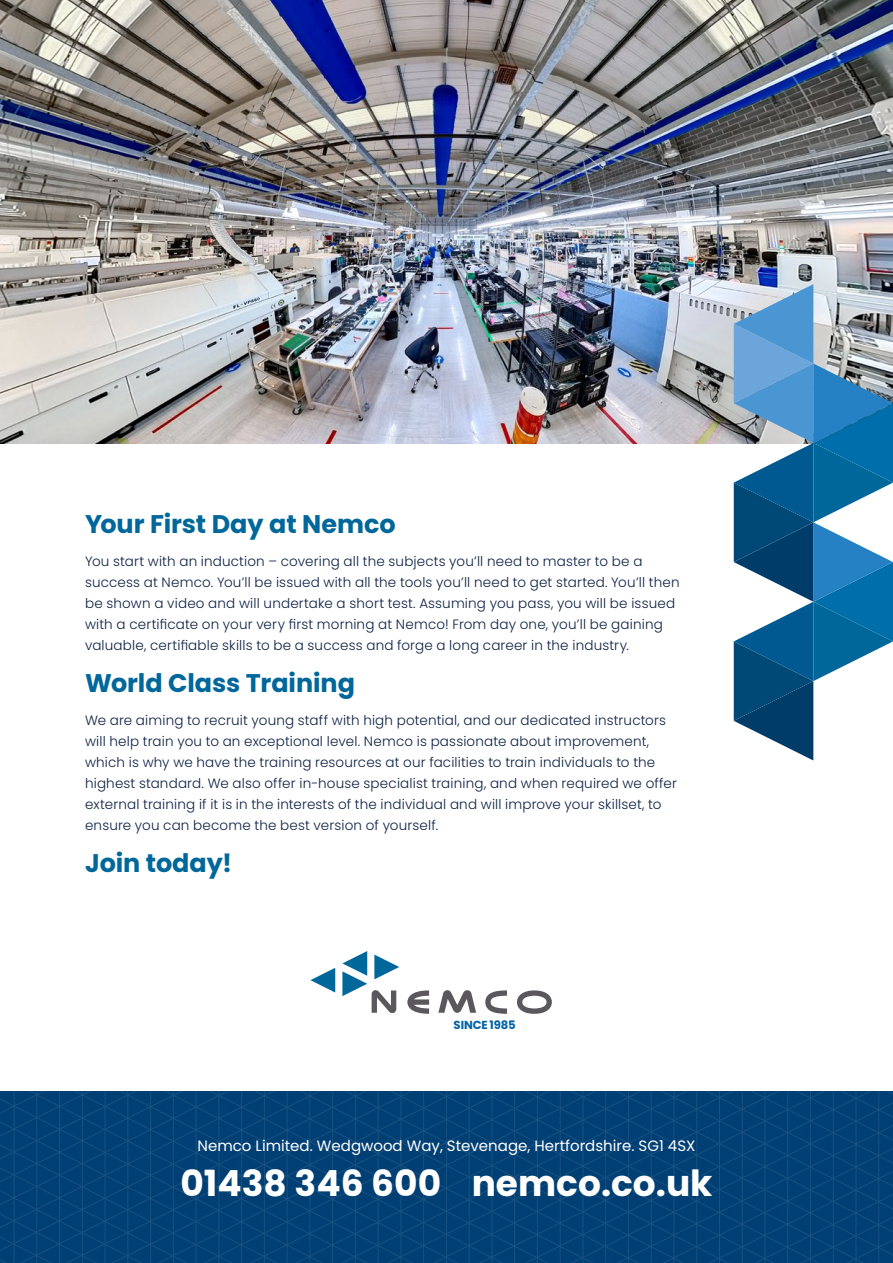
<style>
.page{position:relative;width:893px;height:1263px;background:#fff}
.page>*{position:absolute;margin:0;border:0;box-sizing:border-box;transform-origin:0 0}
.t1{font:700 36px "Poppins";color:#fff}
.t2{font:700 25.5px "Poppins";letter-spacing:-.005em;color:#00679b}
.t3{font:15px "Poppins";color:#fff}
.t4{font:300 13.5px/21px "Poppins";letter-spacing:.01em;color:#0e2244}
.t5{font:700 11.7px "Poppins";letter-spacing:-.015em;color:#0062a4}
</style>
<div class="page">
<img style="left:0;top:0;width:893px;height:444px">
<svg style="left:310px;top:968px;width:25px;height:24px"></svg>
<svg style="left:342px;top:951px;width:57px;height:62px"></svg>
<svg style="left:407px;top:990px;width:22px;height:24px"></svg>
<svg style="left:485px;top:990px;width:22px;height:24px"></svg>
<svg style="left:438px;top:990px;width:38px;height:23px"></svg>
<svg style="left:517px;top:990px;width:35px;height:24px"></svg>
<svg style="left:734px;top:284px;width:159px;height:476px"></svg>
<svg style="left:11px;top:1092px;width:43px;height:171px;background:#024075"></svg>
<svg style="left:54px;top:1092px;width:44px;height:171px;background:#024075"></svg>
<svg style="left:98px;top:1092px;width:43px;height:171px;background:#024075"></svg>
<svg style="left:141px;top:1092px;width:44px;height:171px;background:#024075"></svg>
<svg style="left:185px;top:1092px;width:44px;height:171px;background:#024075"></svg>
<svg style="left:229px;top:1092px;width:43px;height:171px;background:#024075"></svg>
<svg style="left:272px;top:1092px;width:44px;height:171px;background:#024075"></svg>
<svg style="left:316px;top:1092px;width:43px;height:171px;background:#024075"></svg>
<svg style="left:359px;top:1092px;width:44px;height:171px;background:#024075"></svg>
<svg style="left:403px;top:1092px;width:43px;height:171px;background:#024075"></svg>
<svg style="left:447px;top:1092px;width:43px;height:171px;background:#024075"></svg>
<svg style="left:490px;top:1092px;width:44px;height:171px;background:#024075"></svg>
<svg style="left:534px;top:1092px;width:44px;height:171px;background:#024075"></svg>
<svg style="left:578px;top:1092px;width:43px;height:171px;background:#024075"></svg>
<svg style="left:621px;top:1092px;width:44px;height:171px;background:#024075"></svg>
<svg style="left:665px;top:1092px;width:228px;height:171px;background:#024175"></svg>
<hr style="left:878px;top:1092px;width:1px;height:171px;background:#fff">
<hr style="left:856px;top:1092px;width:1px;height:171px;background:#fff">
<hr style="left:833px;top:1092px;width:1px;height:171px;background:#fff">
<hr style="left:810px;top:1092px;width:1px;height:171px;background:#fff">
<hr style="left:787px;top:1092px;width:1px;height:171px;background:#fff">
<hr style="left:765px;top:1092px;width:1px;height:171px;background:#fff">
<hr style="left:742px;top:1092px;width:1px;height:171px;background:#fff">
<hr style="left:719px;top:1092px;width:1px;height:171px;background:#fff">
<hr style="left:696px;top:1092px;width:1px;height:171px;background:#fff">
<hr style="left:674px;top:1092px;width:1px;height:171px;background:#fff">
<hr style="left:651px;top:1092px;width:1px;height:171px;background:#fff">
<hr style="left:628px;top:1092px;width:1px;height:171px;background:#fff">
<hr style="left:605px;top:1092px;width:1px;height:171px;background:#fff">
<hr style="left:583px;top:1092px;width:1px;height:171px;background:#fff">
<hr style="left:560px;top:1092px;width:1px;height:171px;background:#fff">
<hr style="left:537px;top:1092px;width:1px;height:171px;background:#fff">
<hr style="left:514px;top:1092px;width:1px;height:171px;background:#fff">
<hr style="left:492px;top:1092px;width:1px;height:171px;background:#fff">
<hr style="left:469px;top:1092px;width:1px;height:171px;background:#fff">
<hr style="left:423px;top:1092px;width:1px;height:171px;background:#fff">
<hr style="left:400px;top:1092px;width:1px;height:171px;background:#fff">
<hr style="left:378px;top:1092px;width:1px;height:171px;background:#fff">
<hr style="left:355px;top:1092px;width:1px;height:171px;background:#fff">
<hr style="left:332px;top:1092px;width:1px;height:171px;background:#fff">
<hr style="left:309px;top:1092px;width:1px;height:171px;background:#fff">
<hr style="left:287px;top:1092px;width:1px;height:171px;background:#fff">
<hr style="left:264px;top:1092px;width:1px;height:171px;background:#fff">
<hr style="left:241px;top:1092px;width:1px;height:171px;background:#fff">
<hr style="left:218px;top:1092px;width:1px;height:171px;background:#fff">
<hr style="left:196px;top:1092px;width:1px;height:171px;background:#fff">
<hr style="left:173px;top:1092px;width:1px;height:171px;background:#fff">
<hr style="left:150px;top:1092px;width:1px;height:171px;background:#fff">
<hr style="left:127px;top:1092px;width:1px;height:171px;background:#fff">
<hr style="left:105px;top:1092px;width:1px;height:171px;background:#fff">
<hr style="left:82px;top:1092px;width:1px;height:171px;background:#fff">
<hr style="left:59px;top:1092px;width:1px;height:171px;background:#fff">
<hr style="left:36px;top:1092px;width:1px;height:171px;background:#fff">
<hr style="left:14px;top:1092px;width:1px;height:171px;background:#fff">
<h2 class="t2" style="left:85px;top:509px;width:312px">Your First Day at Nemco</h2>
<p class="t4" style="left:85px;top:550px;width:596px">You start with an induction – covering all the subjects you’ll need to master to be a success at Nemco. You’ll be issued with all the tools you’ll need to get started. You’ll then be shown a video and will undertake a short test. Assuming you pass, you will be issued with a certificate on your very first morning at Nemco! From day one, you’ll be gaining valuable, certifiable skills to be a success and forge a long career in the industry.</p>
<h2 class="t2" style="left:85px;top:668px;width:272px">World Class Training</h2>
<p class="t4" style="left:85px;top:710px;width:593px">We are aiming to recruit young staff with high potential, and our dedicated instructors will help train you to an exceptional level. Nemco is passionate about improvement, which is why we have the training resources at our facilities to train individuals to the highest standard. We also offer in-house specialist training, and when required we offer external training if it is in the interests of the individual and will improve your skillset, to ensure you can become the best version of yourself.</p>
<h2 class="t2" style="left:85px;top:848px;width:149px">Join today!</h2>
<p class="t5" style="left:454px;top:1018px;width:64px">SINCE 1985</p>
<p class="t3" style="left:198px;top:1137px;width:499px">Nemco Limited. Wedgwood Way, Stevenage, Hertfordshire. SG1 4SX</p>
<h1 class="t1" style="left:180px;top:1162px;width:534px">01438 346 600 nemco.co.uk</h1>
</div>
